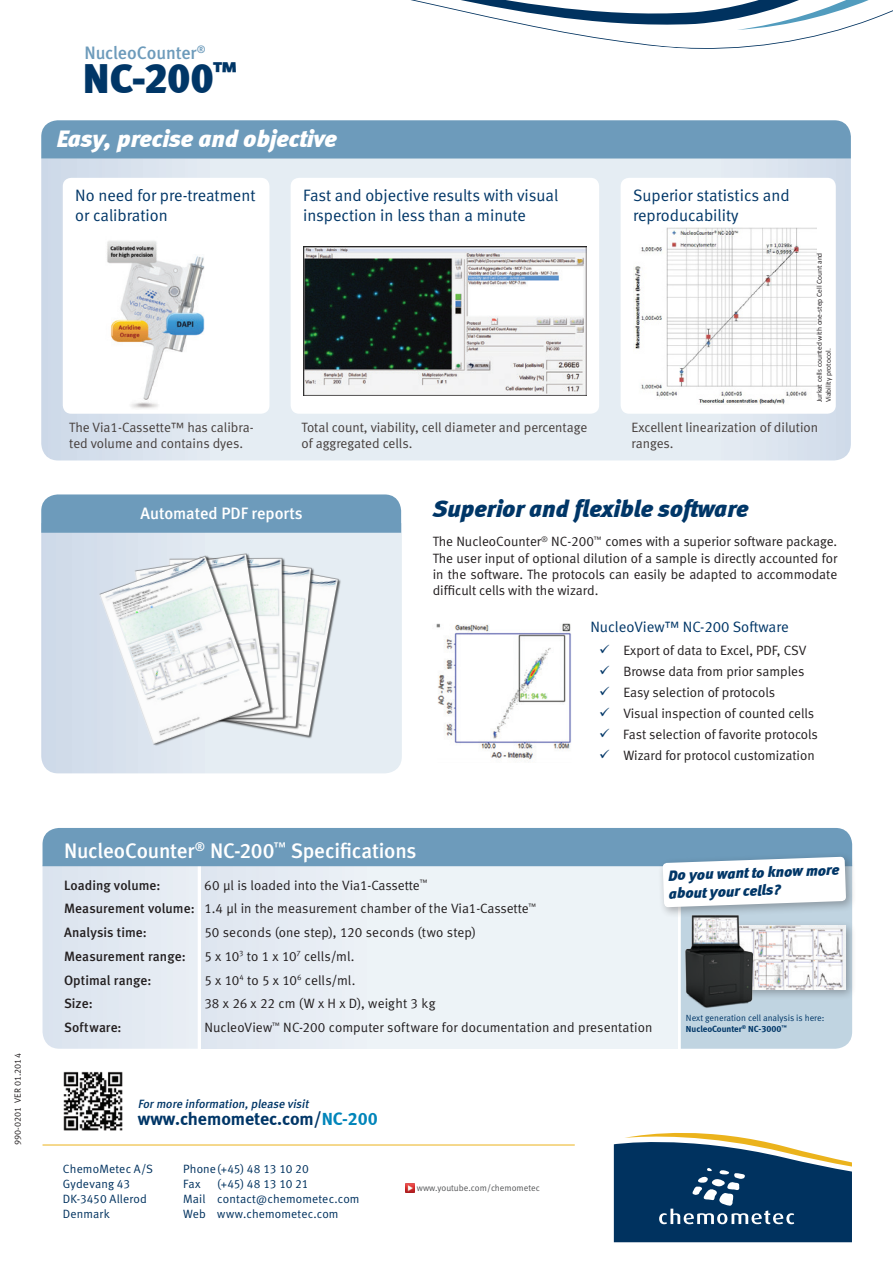
<style>
.page{position:relative;width:893px;height:1263px;background:#fff}
.page>*{position:absolute;margin:0;border:0;box-sizing:border-box;transform-origin:0 0}
.Headline{font:42px "Meta Black LF";color:#003667}
.t1{font:italic 24px "Meta Black LF";letter-spacing:-.005em;color:#003667}
.t2{font:italic 24px "Meta Black LF";color:#fff}
.Headline-2{font:21px "Meta Medium LF";letter-spacing:-.01em;color:#fff}
.t3{font:18px "Meta Bold LF";color:#003667}
.Headline-3{font:18px "Meta Medium LF";letter-spacing:-.01em;color:#6d9bbb}
.t4{font:16.5px/19.8px "Meta Normal LF";color:#003667}
.t5{font:16.5px "Meta Medium LF";color:#fff}
.t6{font:italic 15px/18px "Meta Black LF";color:#003667}
.t7{font:15px "Meta Normal LF";color:#003667}
.Main_Small{font:13.5px/16.2px "Meta Normal LF";color:#231f20;text-align:justify}
.t8{font:13.5px/16.2px "Meta Normal LF";color:#463f3d}
.Main_Small-2{font:13.5px "Meta Medium LF";letter-spacing:.005em;color:#231f20}
.t9{font:12px "Meta Normal LF";letter-spacing:.01em;color:#00325f}
.t10{font:italic 12px "Meta Medium LF";color:#003667}
.t11{font:9px "Meta Normal LF";color:#003667}
.t12{font:9px "Meta Normal LF";color:#57585a}
.t13{font:9px "Meta Bold LF";color:#003667}
.t14{font:9px "Meta Normal LF";color:#231f20}
.t15{font:7.5px/9px "Calibri";color:#2b2729}
.s1{color:#003667}
.s2{font-family:"Meta Medium LF"}
.s3{color:#0085ba}
</style>
<div class="page">
<svg style="left:41px;top:523px;width:361px;height:250px;background:#dce5ef"></svg>
<svg style="left:411px;top:0;width:482px;height:49px"></svg>
<svg style="left:614px;top:1133px;width:238px;height:109px"></svg>
<hr style="left:43px;top:1144px;width:532px;height:1px;background:#ebb31c">
<img style="left:63px;top:1071px;width:60px;height:60px">
<svg style="left:405px;top:1183px;width:9px;height:10px"></svg>
<svg style="left:41px;top:159px;width:810px;height:301px;background:#dfe7f0"></svg>
<div style="left:41px;top:120px;width:810px;height:39px;background:#6d9bbb"></div>
<div style="left:63px;top:178px;width:206px;height:236px;background:#fff;border-radius:9px"></div>
<img style="left:107px;top:241px;width:98px;height:168px">
<div style="left:621px;top:178px;width:215px;height:236px;background:#fff;border-radius:9px"></div>
<img style="left:633px;top:227px;width:183px;height:178px">
<div style="left:291px;top:178px;width:308px;height:236px;background:#fff;border-radius:9px"></div>
<img style="left:303px;top:246px;width:284px;height:149px">
<img style="left:436px;top:623px;width:135px;height:138px">
<div style="left:658px;top:852px;width:199px;height:66px;background:#231f20;opacity:.33"></div>
<svg style="left:43px;top:828px;width:809px;height:221px;background:#d0dee9"></svg>
<div style="left:712px;top:921px;width:144px;height:79px;background:#231f20;opacity:.33"></div>
<img style="left:772px;top:926px;width:73px;height:63px">
<img style="left:670px;top:898px;width:102px;height:119px">
<div style="left:41px;top:494px;width:360px;height:39px;background:#6d9bbb"></div>
<img style="left:268px;top:555px;width:77px;height:191px">
<img style="left:278px;top:554px;width:40px;height:182px">
<img style="left:278px;top:555px;width:12px;height:173px">
<img style="left:132px;top:550px;width:146px;height:188px">
<img style="left:96px;top:551px;width:172px;height:203px">
<p class="t14" style="left:12px;top:1145px;width:93px;rotate:-90deg">990-0201 VER 01.2014</p>
<p class="Headline-3" style="left:84px;top:43px;width:123px">NucleoCounter<sup>®</sup></p>
<p class="Headline" style="left:83px;top:53px;width:156px">NC-200<sup>™</sup></p>
<p class="t2" style="left:57px;top:124px;width:282px">Easy, precise and objective</p>
<p class="t4" style="left:75px;top:185px;width:182px">No need for pre-treatment or calibration</p>
<p class="t4" style="left:303px;top:185px;width:257px">Fast and objective results with visual inspection in less than a minute</p>
<p class="t8" style="left:69px;top:419px;width:186px">The Via1-Cassette™ has calibra&shy;ted volume and contains dyes.</p>
<p class="t8" style="left:302px;top:419px;width:287px">Total count, viability, cell diameter and percentage of aggregated cells.</p>
<p class="t4" style="left:633px;top:185px;width:158px">Superior statistics and reproducability</p>
<p class="t15" style="left:815px;top:402px;width:151px;rotate:-90deg">Jurkat cells counted with one-step Cell Count and<br>Viability protocol.</p>
<p class="t8" style="left:632px;top:419px;width:188px">Excellent linearization of dilution ranges.</p>
<p class="t5" style="left:141px;top:504px;width:164px">Automated PDF reports</p>
<p class="t1" style="left:433px;top:494px;width:317px">Superior and flexible software</p>
<p class="Main_Small" style="left:433px;top:533px;width:406px">The NucleoCounter<sup>®</sup> NC-200<sup>™</sup> comes with a superior software package.<br>The user input of optional dilution of a sample is directly accounted for in the software. The protocols can easily be adapted to accommodate difficult cells with the wizard.</p>
<p class="t7" style="left:590px;top:618px;width:200px">NucleoView™ NC-200 Software</p>
<p class="Main_Small" style="left:599px;top:642px;width:209px"><span class="s1">✓</span> Export of data to Excel, PDF, CSV</p>
<p class="Main_Small" style="left:599px;top:663px;width:207px"><span class="s1">✓</span> Browse data from prior samples</p>
<p class="Main_Small" style="left:599px;top:684px;width:178px"><span class="s1">✓</span> Easy selection of protocols</p>
<p class="Main_Small" style="left:599px;top:705px;width:217px"><span class="s1">✓</span> Visual inspection of counted cells</p>
<p class="Main_Small" style="left:599px;top:726px;width:220px"><span class="s1">✓</span> Fast selection of favorite protocols</p>
<p class="Main_Small" style="left:599px;top:747px;width:217px"><span class="s1">✓</span> Wizard for protocol customization</p>
<p class="Headline-2" style="left:64px;top:838px;width:354px">NucleoCounter<sup>®</sup> NC-200<sup>™</sup> Specifications</p>
<p class="Main_Small-2" style="left:64px;top:877px;width:98px">Loading volume:</p>
<p class="Main_Small" style="left:204px;top:877px;width:225px">60 μl is loaded into the Via1-Cassette<sup>™</sup></p>
<p class="Main_Small" style="left:64px;top:900px;width:474px"><span class="s2">Measurement volume:</span> 1.4 μl in the measurement chamber of the Via1-Cassette<sup>™</sup></p>
<p class="Main_Small-2" style="left:64px;top:925px;width:84px">Analysis time:</p>
<p class="Main_Small" style="left:204px;top:924px;width:273px">50 seconds (one step), 120 seconds (two step)</p>
<p class="Main_Small-2" style="left:64px;top:948px;width:123px">Measurement range:</p>
<p class="Main_Small" style="left:204px;top:948px;width:152px">5 x 10<sup>3</sup> to 1 x 10<sup>7</sup> cells/ml.</p>
<p class="Main_Small-2" style="left:64px;top:972px;width:89px">Optimal range:</p>
<p class="Main_Small" style="left:204px;top:972px;width:153px">5 x 10<sup>4</sup> to 5 x 10<sup>6</sup> cells/ml.</p>
<p class="Main_Small-2" style="left:64px;top:996px;width:30px">Size:</p>
<p class="Main_Small" style="left:204px;top:995px;width:233px">38 x 26 x 22 cm (W x H x D), weight 3 kg</p>
<p class="Main_Small-2" style="left:64px;top:1020px;width:59px">Software:</p>
<p class="Main_Small" style="left:204px;top:1019px;width:450px">NucleoView<sup>™</sup> NC-200 computer software for documentation and presentation</p>
<p class="t6" style="left:668px;top:866px;width:173px;rotate:-2deg">Do you want to know more about your cells?</p>
<p class="t11" style="left:686px;top:1013px;width:140px">Next generation cell analysis is here:</p>
<p class="t13" style="left:686px;top:1023px;width:102px">NucleoCounter<sup>®</sup> NC-3000<sup>™</sup></p>
<p class="t10" style="left:138px;top:1097px;width:175px">Formore information,please visit</p>
<p class="t3" style="left:138px;top:1108px;width:242px">www.chemometec.com/<span class="s3">NC-200</span></p>
<p class="t9" style="left:63px;top:1162px;width:92px">ChemoMetec A/S</p>
<p class="t9" style="left:63px;top:1177px;width:69px">Gydevang 43</p>
<p class="t9" style="left:63px;top:1192px;width:85px">DK-3450 Allerod</p>
<p class="t9" style="left:63px;top:1207px;width:48px">Denmark</p>
<p class="t9" style="left:183px;top:1162px;width:127px">Phone(+45) 48 13 10 20</p>
<p class="t9" style="left:183px;top:1177px;width:19px">Fax</p>
<p class="t9" style="left:217px;top:1177px;width:93px">(+45) 48 13 10 21</p>
<p class="t9" style="left:183px;top:1192px;width:178px">Mail contact@chemometec.com</p>
<p class="t9" style="left:183px;top:1207px;width:157px">Web www.chemometec.com</p>
<p class="t12" style="left:417px;top:1182px;width:124px">www.youtube.com/chemometec</p>
</div>
